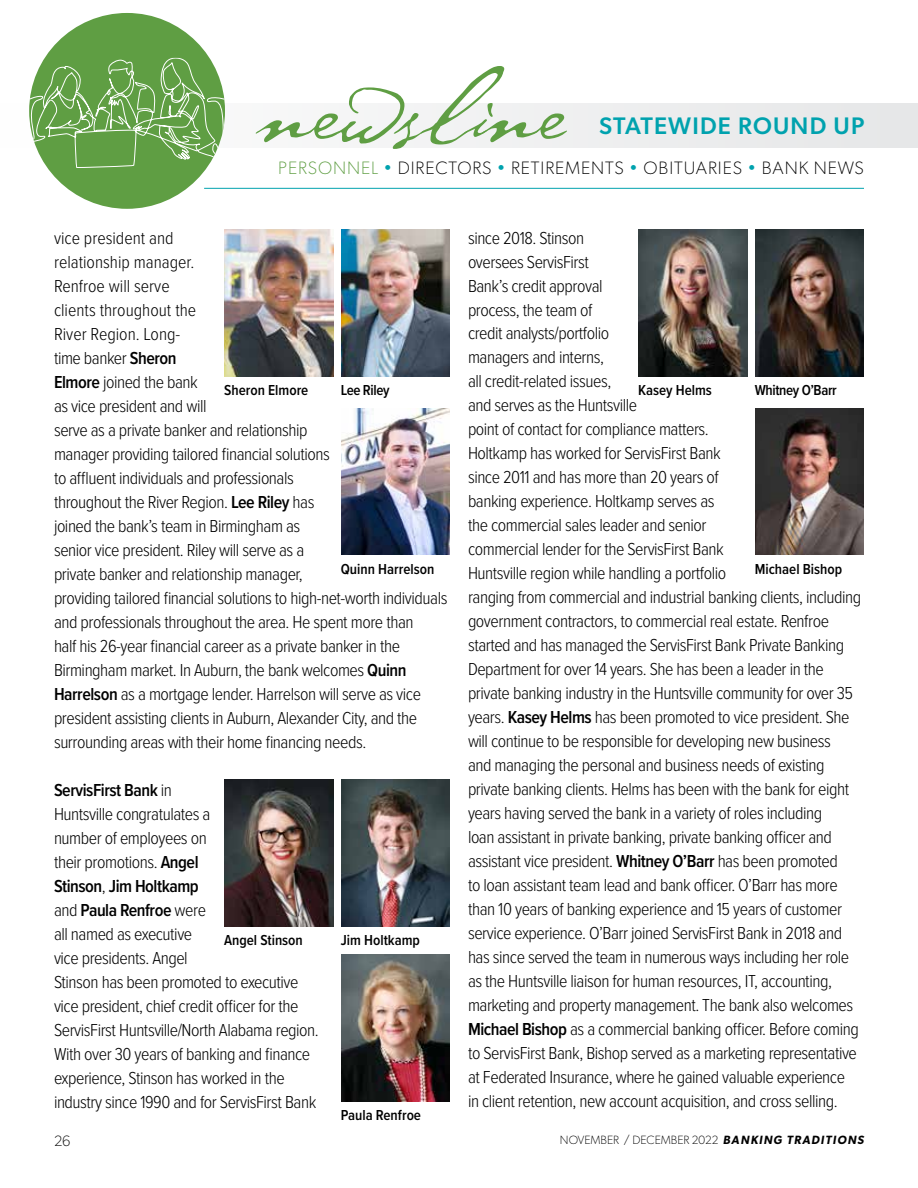
<style>
.page{position:relative;width:918px;height:1188px;background:#fff}
.page>*{position:absolute;margin:0;border:0;box-sizing:border-box;transform-origin:0 0}
.t1{font:108px "P22 Cezanne Pro";color:#5f9e43}
.t2{font:500 24px "Gibson";letter-spacing:.05em;color:#00a2ae}
.t3{font:300 18px/24px "Proxima Nova Cond";letter-spacing:-.025em;color:#000}
.t4{font:100 18px "Gibson";letter-spacing:.05em;color:#000}
.t5{font:600 15px "Proxima Nova Cond";color:#000}
.t6{font:600 15px "Proxima Nova Cond";letter-spacing:-.025em;color:#000}
.t7{font:100 15px "Gibson";color:#000}
.t8{font:100 12px "Gibson";color:#000}
.s1{color:#5f9e43}
.s2{color:#00a2ae}
.s3{font-weight:600}
.s4{font-weight:600;font-style:italic}
</style>
<div class="page">
<img style="left:341px;top:955px;width:109px;height:146px">
<img style="left:341px;top:780px;width:109px;height:146px">
<img style="left:225px;top:780px;width:108px;height:146px">
<div style="left:0;top:104px;width:918px;height:44px;background:#eff0f1"></div>
<div style="left:29px;top:13px;width:196px;height:196px;background:#5f9e43;border-radius:50%"></div>
<svg style="left:29px;top:58px;width:196px;height:120px"></svg>
<hr style="left:204px;top:188px;width:660px;height:1px;background:#00a2ae">
<img style="left:225px;top:230px;width:108px;height:146px">
<img style="left:341px;top:230px;width:109px;height:146px">
<img style="left:639px;top:230px;width:108px;height:146px">
<img style="left:755px;top:230px;width:109px;height:146px">
<img style="left:755px;top:408px;width:109px;height:147px">
<img style="left:341px;top:408px;width:109px;height:147px">
<h1 class="t1" style="left:258px;top:37px;width:309px">newsline</h1>
<h2 class="t2" style="left:599px;top:111px;width:267px">STATEWIDE ROUND UP</h2>
<p class="t4" style="left:278px;top:157px;width:587px"><span class="s1">PERSONNEL</span> <span class="s2">•</span> DIRECTORS <span class="s2">•</span> RETIREMENTS <span class="s2">•</span> OBITUARIES <span class="s2">•</span> BANK NEWS</p>
<p class="t3" style="left:468px;top:225px;width:395px">since 2018. Stinson<br>oversees ServisFirst<br>Bank’s credit approval<br>process, the team of<br>credit analysts/portfolio<br>managers and interns,<br>all credit-related issues,<br>and serves as the Huntsville<br>point of contact for compliance matters.<br>Holtkamp has worked for ServisFirst Bank<br>since 2011 and has more than 20 years of<br>banking experience. Holtkamp serves as<br>the commercial sales leader and senior<br>commercial lender for the ServisFirst Bank<br>Huntsville region while handling a portfolio<br>ranging from commercial and industrial banking clients, including government contractors, to commercial real estate. Renfroe started and has managed the ServisFirst Bank Private Banking Department for over 14 years. She has been a leader in the private banking industry in the Huntsville community for over 35 years. <span class="s3">Kasey Helms</span> has been promoted to vice president. She will continue to be responsible for developing new business<br>and managing the personal and business needs of existing private banking clients. Helms has been with the bank for eight years having served the bank in a variety of roles including<br>loan assistant in private banking, private banking officer and assistant vice president. <span class="s3">Whitney O’Barr</span> has been promoted<br>to loan assistant team lead and bank officer. O’Barr has more than 10 years of banking experience and 15 years of customer service experience. O’Barr joined ServisFirst Bank in 2018 and has since served the team in numerous ways including her role as the Huntsville liaison for human resources, IT, accounting, marketing and property management. The bank also welcomes <span class="s3">Michael Bishop</span> as a commercial banking officer. Before coming to ServisFirst Bank, Bishop served as a marketing representative at Federated Insurance, where he gained valuable experience<br>in client retention, new account acquisition, and cross selling.</p>
<p class="t3" style="left:54px;top:225px;width:395px">vice president and<br>relationship manager.<br>Renfroe will serve<br>clients throughout the<br>River Region. Long-<br>time banker <span class="s3">Sheron<br>Elmore</span> joined the bank<br>as vice president and will<br>serve as a private banker and relationship<br>manager providing tailored financial solutions<br>to affluent individuals and professionals<br>throughout the River Region. <span class="s3">Lee Riley</span> has<br>joined the bank’s team in Birmingham as<br>senior vice president. Riley will serve as a<br>private banker and relationship manager,<br>providing tailored financial solutions to high-net-worth individuals and professionals throughout the area. He spent more than<br>half his 26-year financial career as a private banker in the Birmingham market. In Auburn, the bank welcomes <span class="s3">Quinn Harrelson</span> as a mortgage lender. Harrelson will serve as vice president assisting clients in Auburn, Alexander City, and the surrounding areas with their home financing needs.</p>
<p class="t3" style="left:54px;top:777px;width:266px"><span class="s3">ServisFirst Bank</span> in<br>Huntsville congratulates a<br>number of employees on<br>their promotions. <span class="s3">Angel<br>Stinson</span>, <span class="s3">Jim Holtkamp<br></span>and <span class="s3">Paula Renfroe</span> were<br>all named as executive<br>vice presidents. Angel<br>Stinson has been promoted to executive vice president, chief credit officer for the<br>ServisFirst Huntsville/North Alabama region.<br>With over 30 years of banking and finance experience, Stinson has worked in the industry since 1990 and for ServisFirst Bank</p>
<p class="t5" style="left:224px;top:379px;width:86px">Sheron Elmore</p>
<p class="t6" style="left:341px;top:379px;width:50px">Lee Riley</p>
<p class="t5" style="left:638px;top:379px;width:75px">Kasey Helms</p>
<p class="t6" style="left:755px;top:379px;width:84px">Whitney O’Barr</p>
<p class="t5" style="left:341px;top:558px;width:95px">Quinn Harrelson</p>
<p class="t5" style="left:755px;top:558px;width:89px">Michael Bishop</p>
<p class="t5" style="left:224px;top:929px;width:80px">Angel Stinson</p>
<p class="t5" style="left:341px;top:929px;width:81px">Jim Holtkamp</p>
<p class="t5" style="left:341px;top:1104px;width:82px">Paula Renfroe</p>
<p class="t7" style="left:54px;top:1132px;width:18px">26</p>
<p class="t8" style="left:560px;top:1132px;width:306px">NOVEMBER / DECEMBER 2022 <span class="s4">BANKING TRADITIONS</span></p>
</div>
